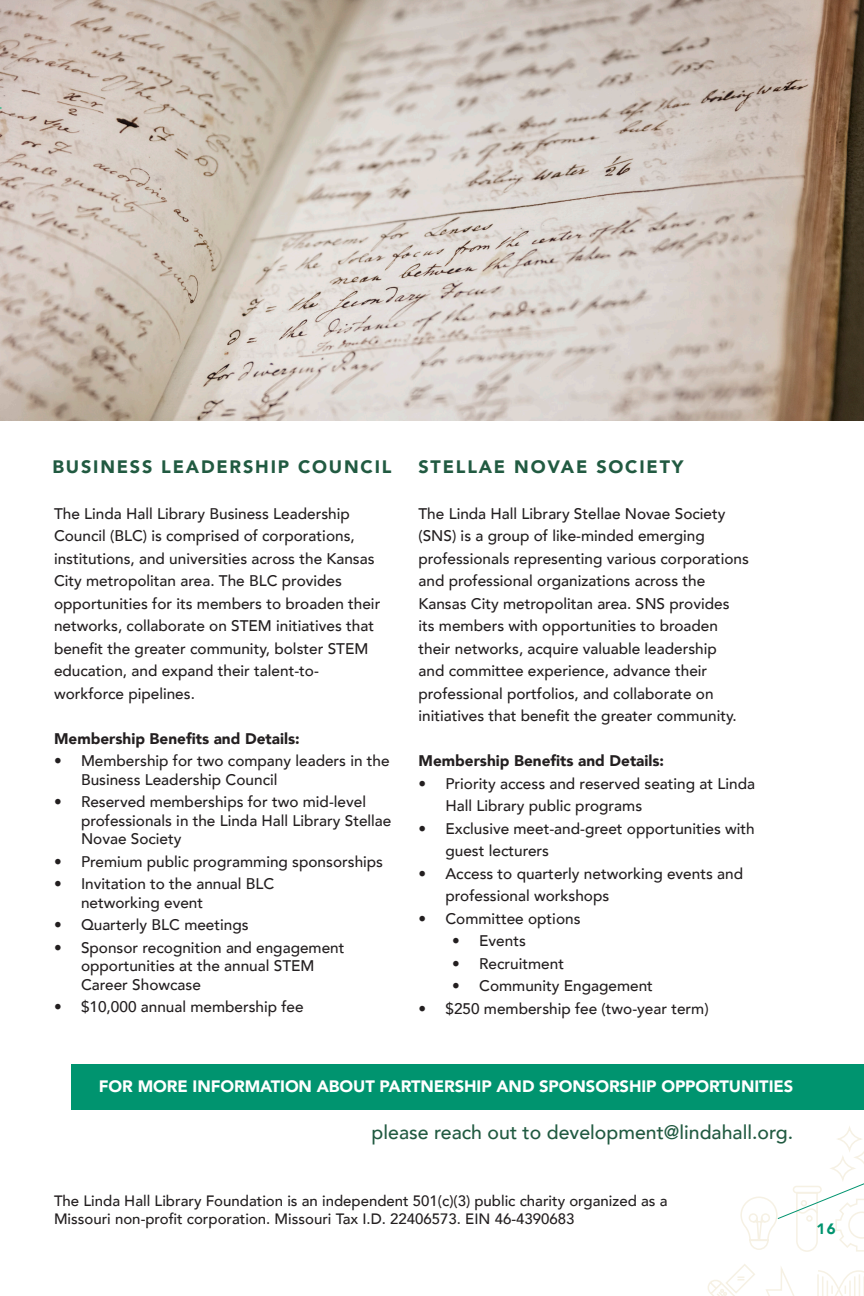
<style>
.page{position:relative;width:864px;height:1296px;background:#fff}
.page>*{position:absolute;margin:0;border:0;box-sizing:border-box;transform-origin:0 0}
.t1{font:500 19.5px "Avenir";color:#215a41}
.t2{font:900 18px "Avenir";letter-spacing:.1em;color:#215a41}
.t3{font:900 16.5px "Avenir";letter-spacing:-.005em;color:#fff}
.t4{font:500 15.3px/22.5px "Avenir";color:#231f20}
.t5{font:900 15.3px "Avenir";color:#231f20}
.t6{font:500 15px/18px "Avenir";color:#231f20}
.t7{font:900 15px "Avenir";color:#00946f}
</style>
<div class="page">
<img style="left:0;top:0;width:864px;height:420px">
<svg style="left:690px;top:1064px;width:174px;height:232px"></svg>
<div style="left:71px;top:1065px;width:793px;height:45px;background:#00946f"></div>
<p class="t2" style="left:52px;top:451px;width:340px">BUSINESS LEADERSHIP COUNCIL</p>
<p class="t2" style="left:418px;top:451px;width:266px">STELLAE NOVAE SOCIETY</p>
<p class="t4" style="left:54px;top:502px;width:328px">The Linda Hall Library Business Leadership Council (BLC) is comprised of corporations, institutions, and universities across the Kansas City metropolitan area. The BLC provides opportunities for its members to broaden their networks, collaborate on STEM initiatives that benefit the greater community, bolster STEM education, and expand their talent-to&shy;workforce pipelines.</p>
<p class="t5" style="left:54px;top:726px;width:247px">Membership Benefits and Details:</p>
<p class="t4" style="left:81px;top:751px;width:310px;line-height:18.5px;text-indent:-27px">• Membership for two company leaders in the<br>Business Leadership Council</p>
<p class="t4" style="left:81px;top:792px;width:312px;line-height:18.5px;text-indent:-27px">• Reserved memberships for two mid-level professionals in the Linda Hall Library Stellae<br>Novae Society</p>
<p class="t4" style="left:54px;top:849px;width:331px">• Premium public programming sponsorships</p>
<p class="t4" style="left:81px;top:874px;width:195px;line-height:18.5px;text-indent:-27px">• Invitation to the annual BLC networking event</p>
<p class="t4" style="left:54px;top:913px;width:196px">• Quarterly BLC meetings</p>
<p class="t4" style="left:81px;top:937px;width:265px;line-height:18.5px;text-indent:-27px">• Sponsor recognition and engagement opportunities at the annual STEM<br>Career Showcase</p>
<p class="t4" style="left:54px;top:995px;width:251px">• $10,000 annual membership fee</p>
<p class="t4" style="left:418px;top:502px;width:332px">The Linda Hall Library Stellae Novae Society (SNS) is a group of like-minded emerging professionals representing various corporations and professional organizations across the Kansas City metropolitan area. SNS provides its members with opportunities to broaden their networks, acquire valuable leadership<br>and committee experience, advance their professional portfolios, and collaborate on initiatives that benefit the greater community.</p>
<p class="t5" style="left:418px;top:748px;width:247px">Membership Benefits and Details:</p>
<p class="t4" style="left:446px;top:772px;width:311px;text-indent:-27px">• Priority access and reserved seating at Linda<br>Hall Library public programs</p>
<p class="t4" style="left:446px;top:817px;width:311px;text-indent:-27px">• Exclusive meet-and-greet opportunities with guest lecturers</p>
<p class="t4" style="left:446px;top:862px;width:299px;text-indent:-27px">• Access to quarterly networking events and professional workshops</p>
<p class="t4" style="left:418px;top:907px;width:164px">• Committee options</p>
<p class="t4" style="left:452px;top:929px;width:75px">• Events</p>
<p class="t4" style="left:452px;top:952px;width:113px">• Recruitment</p>
<p class="t4" style="left:452px;top:974px;width:202px">• Community Engagement</p>
<p class="t4" style="left:418px;top:997px;width:292px">• $250 membership fee (two-year term)</p>
<p class="t3" style="left:99px;top:1073px;width:696px">FOR MORE INFORMATION ABOUT PARTNERSHIP AND SPONSORSHIP OPPORTUNITIES</p>
<p class="t1" style="left:372px;top:1115px;width:423px">please reach out to development@lindahall.org.</p>
<p class="t6" style="left:54px;top:1191px;width:615px">The Linda Hall Library Foundation is an independent 501(c)(3) public charity organized as a<br>Missouri non-profit corporation. Missouri Tax I.D. 22406573. EIN 46-4390683</p>
<p class="t7" style="left:816px;top:1216px;width:21px">16</p>
</div>
